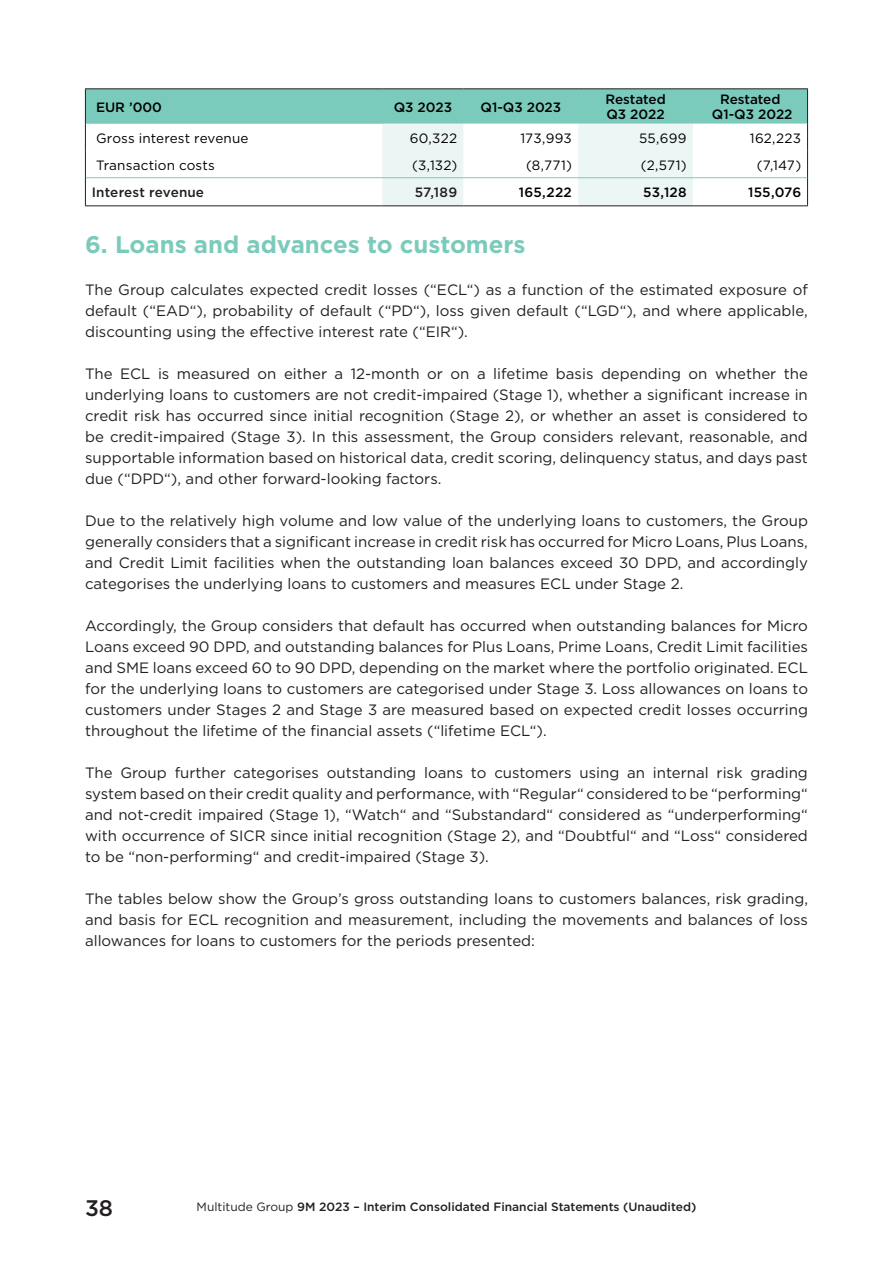
<style>
.page{position:relative;width:893px;height:1263px;background:#fff}
.page>*{position:absolute;margin:0;border:0;box-sizing:border-box;transform-origin:0 0}
.t1{font:700 24px "Gotham";color:#7bcbbc}
.t2{font:500 22.5px "Gotham";color:#231f20}
.t3{font:15px/21px "Gotham";color:#231f20;text-align:justify}
.t4{font:13.5px "Gotham";letter-spacing:.01em;color:#000}
.t5{font:500 13.5px/15px "Gotham";color:#000}
.t6{font:500 13.5px "Gotham";letter-spacing:.005em;color:#231f20}
.t7{font:500 12px "Gotham";color:#231f20}
.s1{font-weight:400}
</style>
<div class="page">
<hr style="left:85px;top:88px;width:297px;height:1px;background:#231f20">
<svg style="left:85px;top:89px;width:723px;height:117px"></svg>
<hr style="left:382px;top:88px;width:82px;height:1px;background:#231f20">
<hr style="left:464px;top:88px;width:114px;height:1px;background:#231f20">
<hr style="left:578px;top:88px;width:115px;height:1px;background:#231f20">
<hr style="left:693px;top:88px;width:115px;height:1px;background:#231f20">
<hr style="left:807px;top:89px;width:1px;height:35px;background:#231f20">
<p class="t5" style="left:96px;top:99px;width:68px">EUR ’000</p>
<p class="t5" style="left:394px;top:99px;width:60px">Q3 2023</p>
<p class="t5" style="left:481px;top:99px;width:82px">Q1-Q3 2023</p>
<p class="t5" style="left:605px;top:92px;width:62px">Restated<br>Q3 2022</p>
<p class="t5" style="left:712px;top:92px;width:82px;text-align:center">Restated<br>Q1-Q3 2022</p>
<p class="t4" style="left:96px;top:130px;width:154px">Gross interest revenue</p>
<p class="t4" style="left:410px;top:130px;width:49px">60,322</p>
<p class="t4" style="left:520px;top:130px;width:53px">173,993</p>
<p class="t4" style="left:639px;top:130px;width:49px">55,699</p>
<p class="t4" style="left:750px;top:130px;width:53px">162,223</p>
<p class="t4" style="left:96px;top:157px;width:120px">Transaction costs</p>
<p class="t4" style="left:412px;top:157px;width:47px">(3,132)</p>
<p class="t4" style="left:526px;top:157px;width:47px">(8,771)</p>
<p class="t4" style="left:641px;top:157px;width:47px">(2,571)</p>
<p class="t4" style="left:757px;top:157px;width:46px">(7,147)</p>
<p class="t6" style="left:92px;top:184px;width:114px">Interest revenue</p>
<p class="t6" style="left:415px;top:184px;width:44px">57,189</p>
<p class="t5" style="left:519px;top:185px;width:55px">165,222</p>
<p class="t5" style="left:643px;top:185px;width:45px">53,128</p>
<p class="t5" style="left:748px;top:185px;width:54px">155,076</p>
<h1 class="t1" style="left:85px;top:229px;width:442px">6. Loans and advances to customers</h1>
<p class="t3" style="left:85px;top:279px;width:724px">The Group calculates expected credit losses (“ECL“) as a function of the estimated exposure of default (“EAD“), probability of default (“PD“), loss given default (“LGD“), and where applicable, discounting using the effective interest rate (“EIR“).</p>
<p class="t3" style="left:85px;top:363px;width:724px">The ECL is measured on either a 12-month or on a lifetime basis depending on whether the underlying loans to customers are not credit-impaired (Stage 1), whether a significant increase in credit risk has occurred since initial recognition (Stage 2), or whether an asset is considered to be credit-impaired (Stage 3). In this assessment, the Group considers relevant, reasonable, and supportable information based on historical data, credit scoring, delinquency status, and days past due (“DPD“), and other forward-looking factors.</p>
<p class="t3" style="left:85px;top:510px;width:724px">Due to the relatively high volume and low value of the underlying loans to customers, the Group generally considers that a significant increase in credit risk has occurred for Micro Loans, Plus Loans, and Credit Limit facilities when the outstanding loan balances exceed 30 DPD, and accordingly categorises the underlying loans to customers and measures ECL under Stage 2.</p>
<p class="t3" style="left:85px;top:615px;width:724px">Accordingly, the Group considers that default has occurred when outstanding balances for Micro Loans exceed 90 DPD, and outstanding balances for Plus Loans, Prime Loans, Credit Limit facilities and SME loans exceed 60 to 90 DPD, depending on the market where the portfolio originated. ECL for the underlying loans to customers are categorised under Stage 3. Loss allowances on loans to customers under Stages 2 and Stage 3 are measured based on expected credit losses occurring throughout the lifetime of the financial assets (“lifetime ECL“).</p>
<p class="t3" style="left:85px;top:762px;width:724px">The Group further categorises outstanding loans to customers using an internal risk grading system based on their credit quality and performance, with “Regular“ considered to be “performing“ and not-credit impaired (Stage 1), “Watch“ and “Substandard“ considered as “underperforming“ with occurrence of SICR since initial recognition (Stage 2), and “Doubtful“ and “Loss“ considered to be “non-performing“ and credit-impaired (Stage 3).</p>
<p class="t3" style="left:85px;top:888px;width:724px">The tables below show the Group’s gross outstanding loans to customers balances, risk grading, and basis for ECL recognition and measurement, including the movements and balances of loss allowances for loans to customers for the periods presented:</p>
<h2 class="t2" style="left:85px;top:1193px;width:30px">38</h2>
<p class="t7" style="left:197px;top:1199px;width:501px"><span class="s1">Multitude Group</span> 9M 2023 – Interim Consolidated Financial Statements (Unaudited)</p>
</div>
